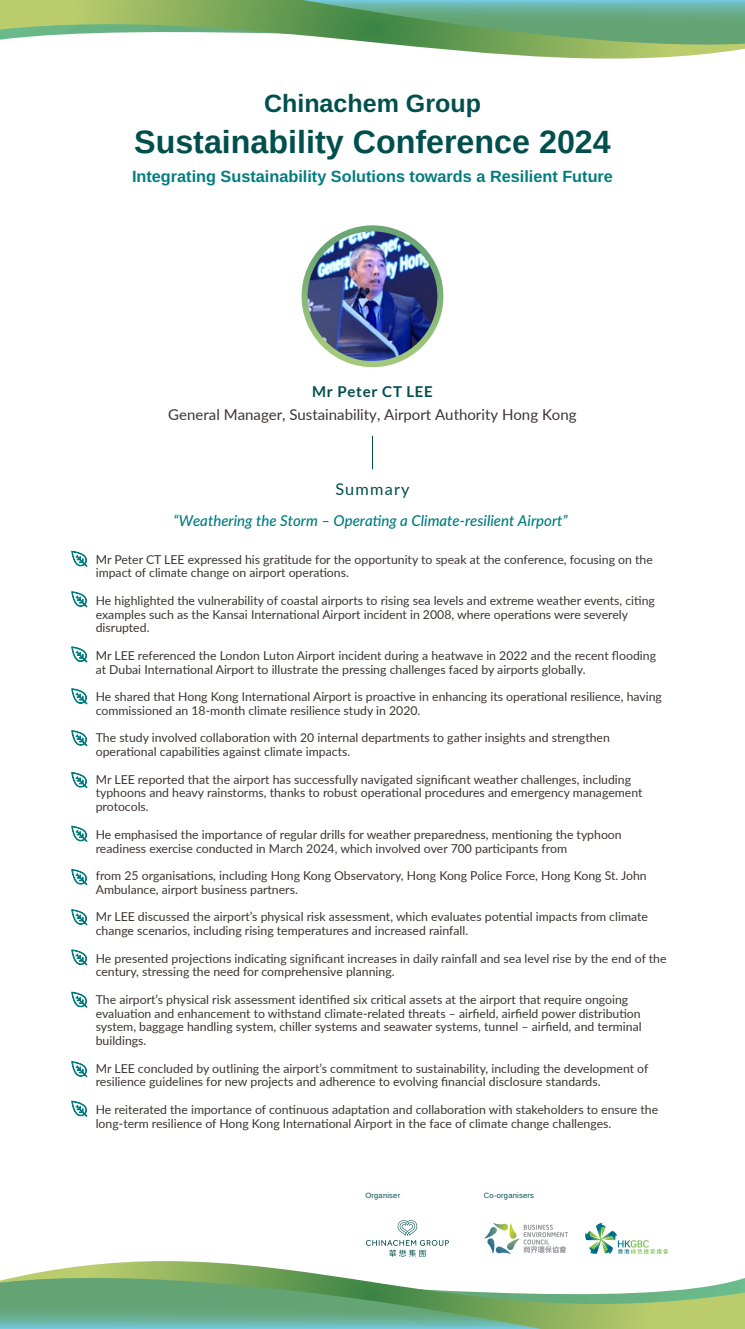
<style>
.page{position:relative;width:745px;height:1329px;background:#fff}
.page>*{position:absolute;margin:0;border:0;box-sizing:border-box;transform-origin:0 0}
.t1{font:700 32.25px "Arimo";color:#004f4d}
.t2{font:25px "Arimo";color:#004f4d}
.t3{font:16.25px "Arimo";color:#007c80}
.t4{font:16.25px "Lato";letter-spacing:.075em;color:#004e4c}
.t5{font:italic 500 15px "Lato";color:#007c80}
.t6{font:15px "Lato";color:#3c3533}
.t7{font:700 15px "Lato";letter-spacing:.05em;color:#004f4c}
.t8{font:12.25px/13.8px "Lato";color:#3c3533}
.t9{font:7.62px "Arimo";letter-spacing:.025em;color:#004f4d}
</style>
<div class="page">
<svg style="left:0;top:1261px;width:744px;height:67px"></svg>
<svg style="left:0;top:0;width:744px;height:59px"></svg>
<svg style="left:301px;top:225px;width:143px;height:143px"></svg>
<img style="left:307px;top:231px;width:130px;height:130px;border-radius:65px">
<hr style="left:372px;top:435px;width:1px;height:34px;background:#004e4c">
<svg style="left:71px;top:550px;width:16px;height:16px"></svg>
<svg style="left:71px;top:591px;width:16px;height:16px"></svg>
<svg style="left:71px;top:646px;width:16px;height:16px"></svg>
<svg style="left:71px;top:688px;width:16px;height:16px"></svg>
<svg style="left:71px;top:730px;width:16px;height:16px"></svg>
<svg style="left:71px;top:772px;width:16px;height:16px"></svg>
<svg style="left:71px;top:825px;width:16px;height:16px"></svg>
<svg style="left:71px;top:869px;width:16px;height:16px"></svg>
<svg style="left:71px;top:909px;width:16px;height:16px"></svg>
<svg style="left:71px;top:949px;width:16px;height:16px"></svg>
<svg style="left:71px;top:991px;width:16px;height:16px"></svg>
<svg style="left:71px;top:1061px;width:16px;height:16px"></svg>
<svg style="left:71px;top:1100px;width:16px;height:16px"></svg>
<svg style="left:366px;top:1220px;width:82px;height:36px"></svg>
<svg style="left:585px;top:1223px;width:82px;height:31px"></svg>
<svg style="left:484px;top:1223px;width:83px;height:30px"></svg>
<h2 class="t2" style="left:264px;top:86px;width:218px">Chinachem Group</h2>
<h1 class="t1" style="left:134px;top:120px;width:478px">Sustainability Conference 2024</h1>
<h3 class="t3" style="left:132px;top:165px;width:482px">Integrating Sustainability Solutions towards a Resilient Future</h3>
<p class="t7" style="left:312px;top:383px;width:122px">Mr Peter CT LEE</p>
<p class="t6" style="left:168px;top:403px;width:409px">General Manager, Sustainability, Airport Authority Hong Kong</p>
<h3 class="t4" style="left:335px;top:477px;width:76px">Summary</h3>
<p class="t5" style="left:173px;top:509px;width:395px">“Weathering the Storm – Operating a Climate-resilient Airport”</p>
<p class="t8" style="left:96px;top:551px;width:558px">Mr Peter CT LEE expressed his gratitude for the opportunity to speak at the conference, focusing on the impact of climate change on airport operations.</p>
<p class="t8" style="left:96px;top:593px;width:560px">He highlighted the vulnerability of coastal airports to rising sea levels and extreme weather events, citing examples such as the Kansai International Airport incident in 2008, where operations were severely disrupted.</p>
<p class="t8" style="left:96px;top:648px;width:561px">Mr LEE referenced the London Luton Airport incident during a heatwave in 2022 and the recent flooding at Dubai International Airport to illustrate the pressing challenges faced by airports globally.</p>
<p class="t8" style="left:96px;top:689px;width:567px">He shared that Hong Kong International Airport is proactive in enhancing its operational resilience, having commissioned an 18-month climate resilience study in 2020.</p>
<p class="t8" style="left:96px;top:730px;width:515px">The study involved collaboration with 20 internal departments to gather insights and strengthen operational capabilities against climate impacts.</p>
<p class="t8" style="left:96px;top:771px;width:548px">Mr LEE reported that the airport has successfully navigated significant weather challenges, including typhoons and heavy rainstorms, thanks to robust operational procedures and emergency management protocols.</p>
<p class="t8" style="left:96px;top:826px;width:527px">He emphasised the importance of regular drills for weather preparedness, mentioning the typhoon readiness exercise conducted in March 2024, which involved over 700 participants from</p>
<p class="t8" style="left:96px;top:868px;width:552px">from 25 organisations, including Hong Kong Observatory, Hong Kong Police Force, Hong Kong St. John<br>Ambulance, airport business partners.</p>
<p class="t8" style="left:96px;top:909px;width:553px">Mr LEE discussed the airport’s physical risk assessment, which evaluates potential impacts from climate change scenarios, including rising temperatures and increased rainfall.</p>
<p class="t8" style="left:96px;top:950px;width:572px">He presented projections indicating significant increases in daily rainfall and sea level rise by the end of the century, stressing the need for comprehensive planning.</p>
<p class="t8" style="left:96px;top:991px;width:547px">The airport’s physical risk assessment identified six critical assets at the airport that require ongoing evaluation and enhancement to withstand climate-related threats – airfield, airfield power distribution system, baggage handling system, chiller systems and seawater systems, tunnel – airfield, and terminal buildings.</p>
<p class="t8" style="left:96px;top:1060px;width:553px">Mr LEE concluded by outlining the airport’s commitment to sustainability, including the development of resilience guidelines for new projects and adherence to evolving financial disclosure standards.</p>
<p class="t8" style="left:96px;top:1101px;width:563px">He reiterated the importance of continuous adaptation and collaboration with stakeholders to ensure the long-term resilience of Hong Kong International Airport in the face of climate change challenges.</p>
<p class="t9" style="left:365px;top:1189px;width:36px">Organiser</p>
<p class="t9" style="left:483px;top:1189px;width:52px">Co-organisers</p>
</div>
